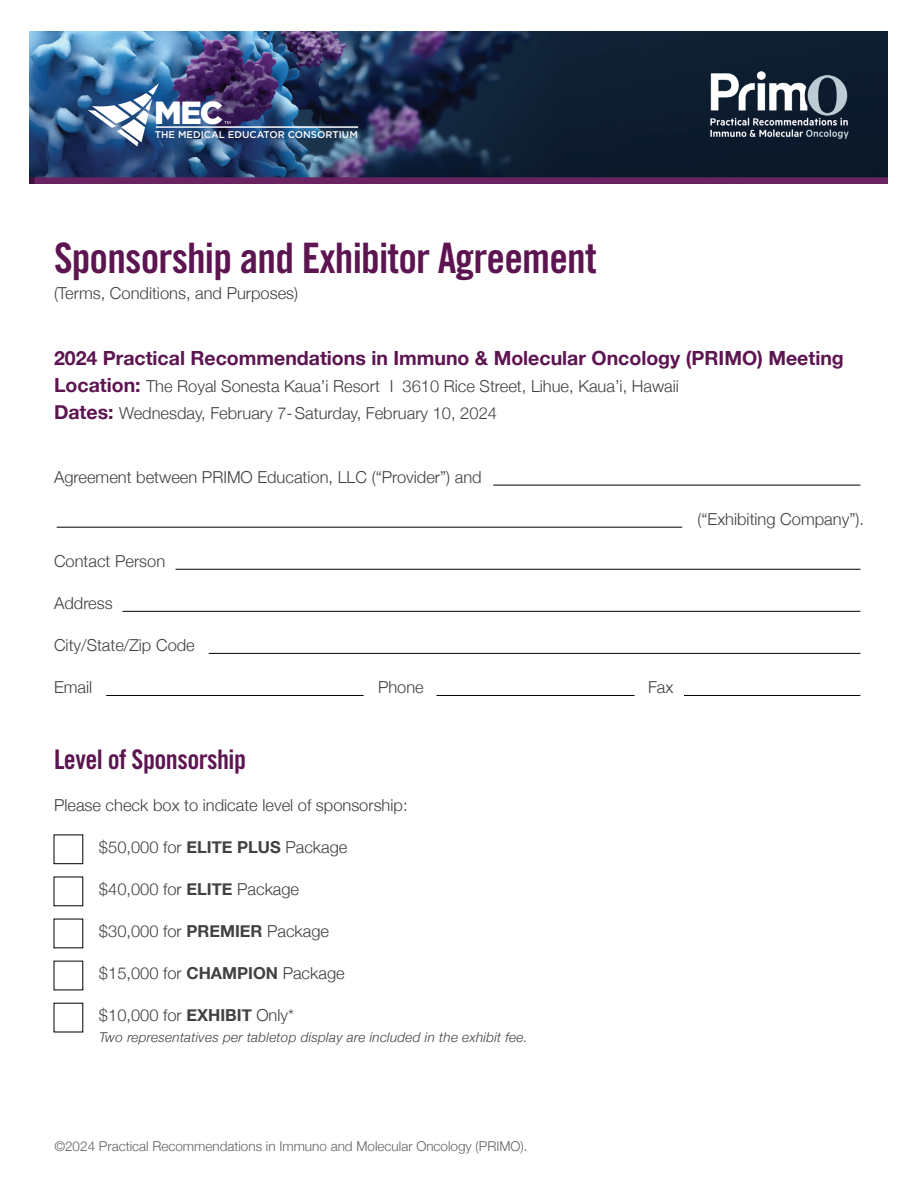
<style>
.page{position:relative;width:918px;height:1188px;background:#fff}
.page>*{position:absolute;margin:0;border:0;box-sizing:border-box;transform-origin:0 0}
.t1{font:42px "Trade Gothic LT Std Bd Cn 20";letter-spacing:-.02em;color:#5d1551}
.t2{font:900 31.95px "Gotham";color:#fff}
.t3{font:27px "Trade Gothic LT Std Bd Cn 20";letter-spacing:-.02em;color:#5d1551}
.t4{font:700 19.5px "Helvetica Neue";color:#5d1551}
.t5{font:300 16.5px/27px "Helvetica Neue";color:#414042}
.t6{font:300 13.5px "Helvetica Neue";color:#606163}
.t7{font:italic 300 13.5px "Helvetica Neue";letter-spacing:.02em;color:#414042}
.t8{font:500 9.75px "Gotham";color:#fff}
.s1{font-weight:700;font-size:19.5px;color:#5d1551}
.s2{font-weight:700}
</style>
<div class="page">
<img style="left:29px;top:31px;width:859px;height:153px">
<svg style="left:224px;top:121px;width:7px;height:3px"></svg>
<hr style="left:156px;top:127px;width:202px;height:1px;background:#fff">
<svg style="left:88px;top:83px;width:71px;height:63px"></svg>
<hr style="left:493px;top:485px;width:367px;height:1px;background:#000">
<hr style="left:57px;top:527px;width:625px;height:1px;background:#000">
<hr style="left:176px;top:569px;width:684px;height:1px;background:#000">
<hr style="left:122px;top:611px;width:738px;height:1px;background:#000">
<hr style="left:209px;top:653px;width:651px;height:1px;background:#000">
<hr style="left:684px;top:695px;width:176px;height:1px;background:#000">
<hr style="left:106px;top:695px;width:258px;height:1px;background:#000">
<hr style="left:436px;top:695px;width:198px;height:1px;background:#000">
<h2 class="t2" style="left:154px;top:94px;width:71px">MEC</h2>
<p class="t8" style="left:155px;top:129px;width:204px">THE MEDICAL EDUCATOR CONSORTIUM</p>
<h1 class="t1" style="left:54px;top:233px;width:544px">Sponsorship and Exhibitor Agreement</h1>
<p class="t5" style="left:54px;top:279px;width:246px">(Terms, Conditions, and Purposes)</p>
<p class="t4" style="left:54px;top:343px;width:791px">2024 Practical Recommendations in Immuno &amp; Molecular Oncology (PRIMO) Meeting</p>
<p class="t5" style="left:54px;top:372px;width:626px"><span class="s1">Location:</span> The Royal Sonesta Kaua’i Resort I 3610 Rice Street, Lihue, Kaua’i, Hawaii<br><span class="s1">Dates:</span> Wednesday, February 7- Saturday, February 10, 2024</p>
<p class="t5" style="left:54px;top:463px;width:429px">Agreement between PRIMO Education, LLC (“Provider”) and</p>
<p class="t5" style="left:54px;top:547px;width:113px">Contact Person</p>
<p class="t5" style="left:54px;top:589px;width:60px">Address</p>
<p class="t5" style="left:54px;top:631px;width:142px">City/State/Zip Code</p>
<p class="t5" style="left:54px;top:673px;width:40px">Email</p>
<p class="t5" style="left:378px;top:673px;width:47px">Phone</p>
<p class="t5" style="left:648px;top:673px;width:27px">Fax</p>
<h3 class="t3" style="left:54px;top:743px;width:194px">Level of Sponsorship</h3>
<p class="t5" style="left:54px;top:791px;width:355px">Please check box to indicate level of sponsorship:</p>
<p class="t5" style="left:99px;top:833px;width:250px">$50,000 for <span class="s2">ELITE PLUS</span> Package</p>
<p class="t5" style="left:99px;top:875px;width:202px">$40,000 for <span class="s2">ELITE</span> Package</p>
<p class="t5" style="left:99px;top:917px;width:232px">$30,000 for <span class="s2">PREMIER</span> Package</p>
<p class="t5" style="left:99px;top:959px;width:247px">$15,000 for <span class="s2">CHAMPION</span> Package</p>
<p class="t5" style="left:99px;top:1001px;width:196px">$10,000 for <span class="s2">EXHIBIT</span> Only*</p>
<p class="t7" style="left:99px;top:1026px;width:430px">Two representatives per tabletop display are included in the exhibit fee.</p>
<p class="t5" style="left:697px;top:505px;width:168px">(“Exhibiting Company”).</p>
<p class="t6" style="left:54px;top:1136px;width:475px">©2024 Practical Recommendations in Immuno and Molecular Oncology (PRIMO).</p>
</div>
